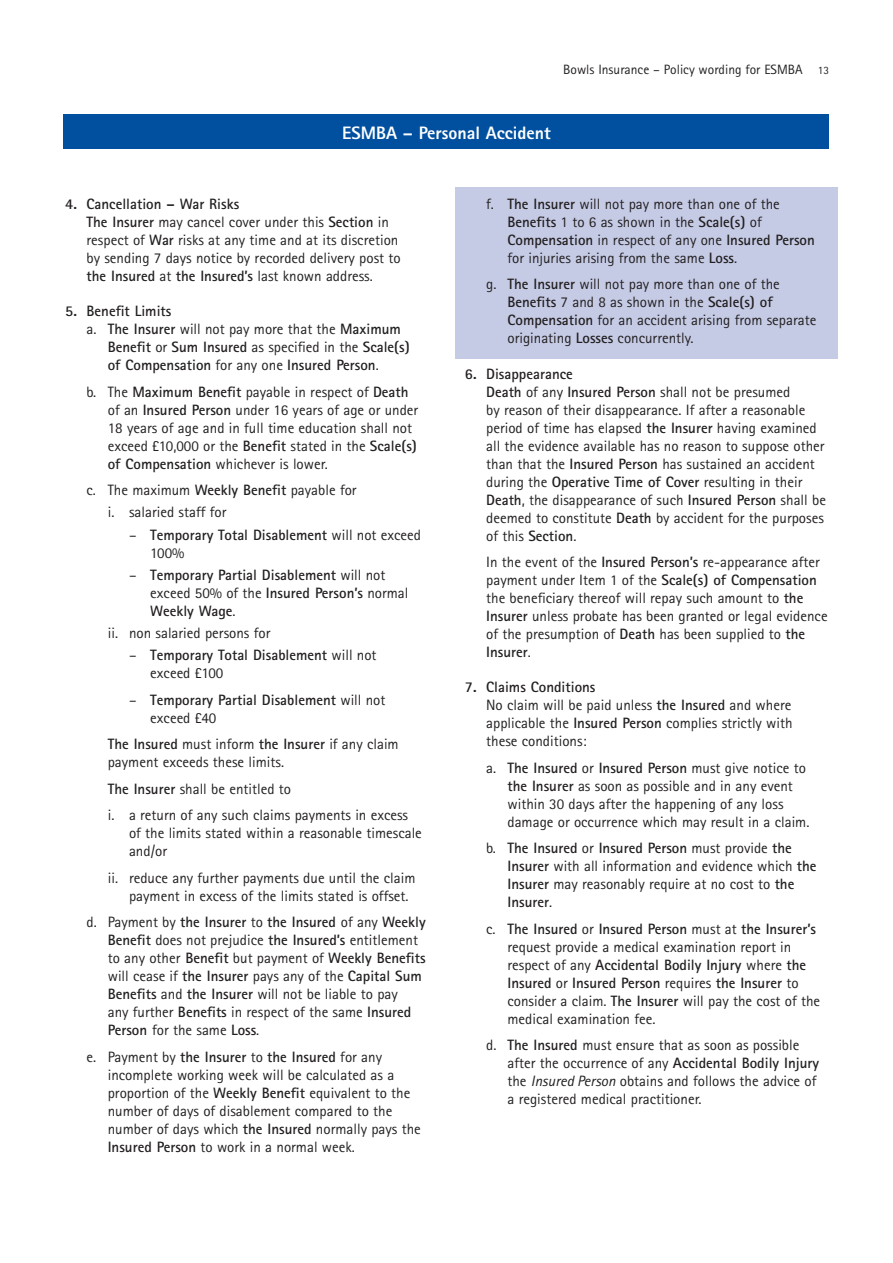
<style>
.page{position:relative;width:893px;height:1263px;background:#fff}
.page>*{position:absolute;margin:0;border:0;box-sizing:border-box;transform-origin:0 0}
.t1{font:800 18px "Rotis Sans Serif";color:#fff}
.t2{font:15px/18px "Rotis Sans Serif";color:#231f20}
.t3{font:700 15px/18px "Rotis Sans Serif";color:#231f20}
.t4{font:13.5px "Rotis Sans Serif";color:#231f20}
.s1{font-size:11.25px}
.s2{font-weight:700}
.s3{font-weight:400}
.s4{font-style:italic}
</style>
<div class="page">
<div style="left:455px;top:187px;width:383px;height:171px;background:#c5cbe5"></div>
<div style="left:64px;top:115px;width:765px;height:34px;background:#01509f"></div>
<p class="t4" style="left:563px;top:62px;width:267px">Bowls Insurance – Policy wording for ESMBA <span class="s1">13</span></p>
<p class="t1" style="left:342px;top:121px;width:210px">ESMBA – Personal Accident</p>
<p class="t2" style="left:87px;top:195px;width:316px;text-indent:-21px"><span class="s2">4. Cancellation – War Risks<br>The Insurer</span> may cancel cover under this <span class="s2">Section</span> in respect of <span class="s2">War</span> risks at any time and at its discretion by sending 7 days notice by recorded delivery post to <span class="s2">the Insured</span> at <span class="s2">the Insured’s</span> last known address.</p>
<p class="t3" style="left:65px;top:302px;width:108px">5. Benefit Limits</p>
<p class="t2" style="left:87px;top:320px;width:316px">a. <span class="s2">The Insurer</span> will not pay more that the <span class="s2">Maximum</span></p>
<p class="t3" style="left:108px;top:338px;width:303px">Benefit <span class="s3">or</span> Sum Insured <span class="s3">as specified in the</span> Scale(s)</p>
<p class="t3" style="left:108px;top:356px;width:273px">of Compensation <span class="s3">for any one</span> Insured Person<span class="s3">.</span></p>
<p class="t2" style="left:108px;top:382px;width:312px;text-indent:-21px">b. The <span class="s2">Maximum Benefit</span> payable in respect of <span class="s2">Death </span>of an <span class="s2">Insured Person</span> under 16 years of age or under 18 years of age and in full time education shall not exceed £10,000 or the <span class="s2">Benefit</span> stated in the <span class="s2">Scale(s) of Compensation</span> whichever is lower.</p>
<p class="t2" style="left:108px;top:479px;width:250px;line-height:22.2px;text-indent:-21px">c. The maximum <span class="s2">Weekly Benefit</span> payable for i. salaried staff for</p>
<p class="t3" style="left:150px;top:525px;width:272px;text-indent:-21px"><span class="s3">–</span> Temporary Total Disablement <span class="s3">will not exceed<br>100%</span></p>
<p class="t3" style="left:150px;top:565px;width:260px;text-indent:-21px"><span class="s3">–</span> Temporary Partial Disablement <span class="s3">will not exceed 50% of the</span> Insured Person’s <span class="s3">normal<br></span>Weekly Wage<span class="s3">.</span></p>
<p class="t2" style="left:108px;top:624px;width:164px">ii. non salaried persons for</p>
<p class="t3" style="left:150px;top:646px;width:228px;text-indent:-21px"><span class="s3">–</span> Temporary Total Disablement <span class="s3">will not exceed £100</span></p>
<p class="t3" style="left:150px;top:690px;width:237px;text-indent:-21px"><span class="s3">–</span> Temporary Partial Disablement <span class="s3">will not exceed £40</span></p>
<p class="t2" style="left:108px;top:735px;width:292px"><span class="s2">The Insured</span> must inform <span class="s2">the Insurer</span> if any claim payment exceeds these limits.</p>
<p class="t2" style="left:108px;top:775px;width:302px;line-height:26.5px"><span class="s2">The Insurer</span> shall be entitled to<br>i. a return of any such claims payments in excess</p>
<p class="t2" style="left:129px;top:824px;width:294px">of the limits stated within a reasonable timescale and/or</p>
<p class="t2" style="left:129px;top:869px;width:288px;text-indent:-21px">ii. reduce any further payments due until the claim payment in excess of the limits stated is offset.</p>
<p class="t2" style="left:108px;top:913px;width:319px;text-indent:-21px">d. Payment by <span class="s2">the Insurer</span> to <span class="s2">the Insured</span> of any <span class="s2">Weekly Benefit</span> does not prejudice <span class="s2">the Insured’s</span> entitlement to any other <span class="s2">Benefit</span> but payment of <span class="s2">Weekly Benefits </span>will cease if <span class="s2">the Insurer</span> pays any of the <span class="s2">Capital Sum Benefits</span> and <span class="s2">the Insurer</span> will not be liable to pay<br>any further <span class="s2">Benefits</span> in respect of the same <span class="s2">Insured Person</span> for the same <span class="s2">Loss</span>.</p>
<p class="t2" style="left:108px;top:1048px;width:315px;text-indent:-21px">e. Payment by <span class="s2">the Insurer</span> to <span class="s2">the Insured</span> for any incomplete working week will be calculated as a proportion of the <span class="s2">Weekly Benefit</span> equivalent to the number of days of disablement compared to the number of days which <span class="s2">the Insured</span> normally pays the <span class="s2">Insured Person</span> to work in a normal week.</p>
<p class="t2" style="left:507px;top:195px;width:309px;text-indent:-21px">f. <span class="s2">The Insurer</span> will not pay more than one of the <span class="s2">Benefits</span> 1 to 6 as shown in the <span class="s2">Scale(s)</span> of <span class="s2">Compensation</span> in respect of any one <span class="s2">Insured Person </span>for injuries arising from the same <span class="s2">Loss</span>.</p>
<p class="t2" style="left:507px;top:275px;width:310px;text-indent:-21px">g. <span class="s2">The Insurer</span> will not pay more than one of the <span class="s2">Benefits</span> 7 and 8 as shown in the <span class="s2">Scale(s) of Compensation</span> for an accident arising from separate originating <span class="s2">Losses</span> concurrently.</p>
<p class="t2" style="left:486px;top:364px;width:341px;text-indent:-21px"><span class="s2">6. Disappearance<br>Death</span> of any <span class="s2">Insured Person</span> shall not be presumed<br>by reason of their disappearance. If after a reasonable period of time has elapsed <span class="s2">the Insurer</span> having examined all the evidence available has no reason to suppose other than that the <span class="s2">Insured Person</span> has sustained an accident during the <span class="s2">Operative Time of Cover</span> resulting in their <span class="s2">Death</span>, the disappearance of such <span class="s2">Insured Person</span> shall be deemed to constitute <span class="s2">Death</span> by accident for the purposes of this <span class="s2">Section</span>.</p>
<p class="t2" style="left:486px;top:553px;width:343px">In the event of the <span class="s2">Insured Person’s</span> re-appearance after payment under Item 1 of the <span class="s2">Scale(s) of Compensation </span>the beneficiary thereof will repay such amount to <span class="s2">the Insurer</span> unless probate has been granted or legal evidence of the presumption of <span class="s2">Death</span> has been supplied to <span class="s2">the Insurer</span>.</p>
<p class="t2" style="left:486px;top:678px;width:308px;text-indent:-21px"><span class="s2">7. Claims Conditions<br></span>No claim will be paid unless <span class="s2">the Insured</span> and where applicable the <span class="s2">Insured Person</span> complies strictly with these conditions:</p>
<p class="t2" style="left:507px;top:758px;width:303px;text-indent:-21px">a. <span class="s2">The Insured</span> or <span class="s2">Insured Person</span> must give notice to <span class="s2">the Insurer</span> as soon as possible and in any event within 30 days after the happening of any loss damage or occurrence which may result in a claim.</p>
<p class="t2" style="left:507px;top:839px;width:311px;text-indent:-21px">b. <span class="s2">The Insured</span> or <span class="s2">Insured Person</span> must provide <span class="s2">the Insurer</span> with all information and evidence which <span class="s2">the Insurer</span> may reasonably require at no cost to <span class="s2">the Insurer</span>.</p>
<p class="t2" style="left:507px;top:919px;width:314px;text-indent:-21px">c. <span class="s2">The Insured</span> or <span class="s2">Insured Person</span> must at <span class="s2">the Insurer’s </span>request provide a medical examination report in respect of any <span class="s2">Accidental Bodily Injury</span> where <span class="s2">the Insured</span> or <span class="s2">Insured Person</span> requires <span class="s2">the Insurer</span> to consider a claim. <span class="s2">The Insurer</span> will pay the cost of the medical examination fee.</p>
<p class="t2" style="left:507px;top:1036px;width:313px;text-indent:-21px">d. <span class="s2">The Insured</span> must ensure that as soon as possible after the occurrence of any <span class="s2">Accidental Bodily Injury </span>the <span class="s4">Insured Person</span> obtains and follows the advice of a registered medical practitioner.</p>
</div>
